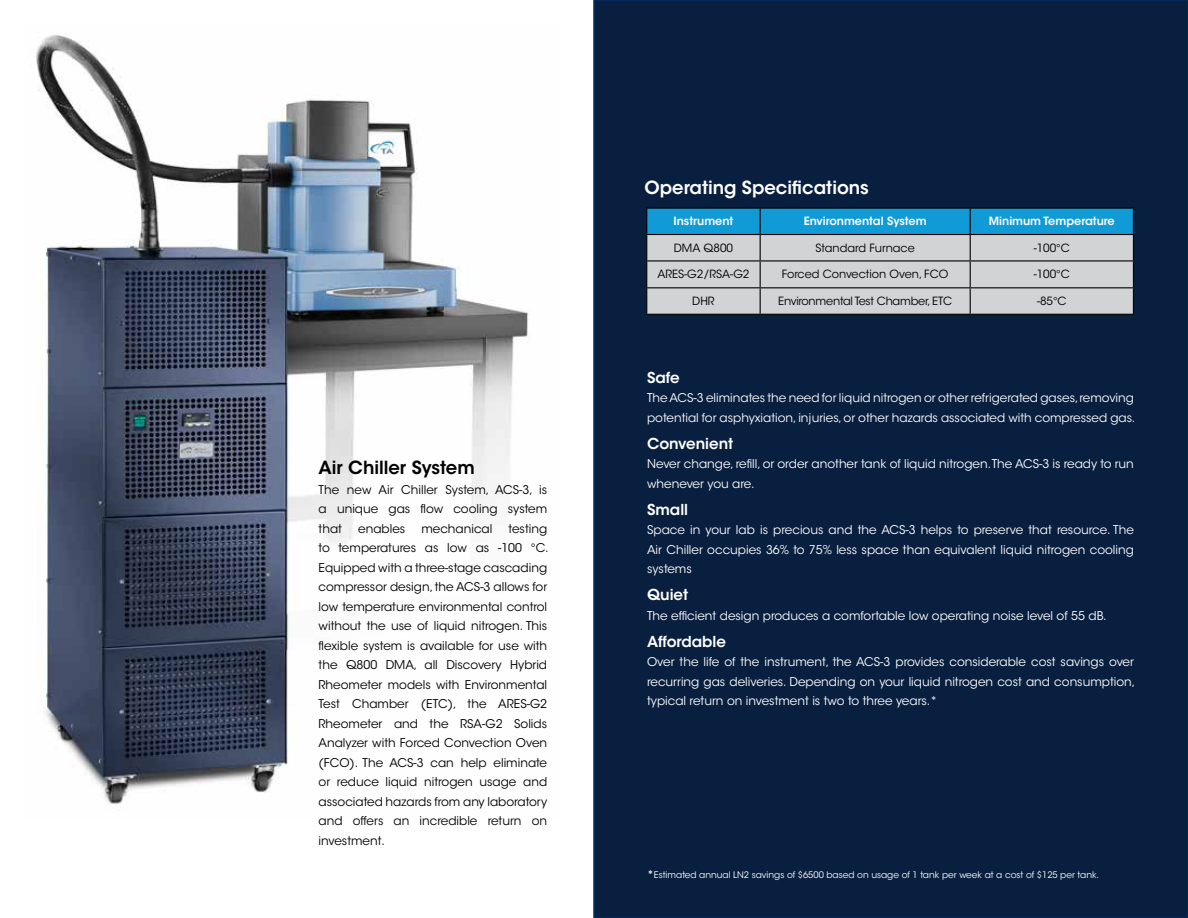
<style>
.page{position:relative;width:1188px;height:918px;background:#fff}
.page>*{position:absolute;margin:0;border:0;box-sizing:border-box;transform-origin:0 0}
.t1{font:600 18px "ITC Avant Garde Std";color:#fff}
.t2{font:600 18px "ITC Avant Garde Std";color:#000}
.t3{font:600 15px "ITC Avant Garde Std";color:#fff}
.t4{font:12px/19.5px "ITC Avant Garde Std";color:#fff}
.t5{font:12px/19.5px "ITC Avant Garde Std";color:#000;text-align:justify}
.t6{font:11.25px "ITC Avant Garde Std";color:#000}
.t7{font:600 11.25px "ITC Avant Garde Std";color:#fff}
.t8{font:11.25px "ITC Avant Garde Std";letter-spacing:-.02em;color:#000}
.t9{font:9px "ITC Avant Garde Std";color:#fff}
.s1{font-weight:600;font-size:10.5px}
</style>
<div class="page">
<img style="left:36px;top:33px;width:493px;height:772px">
<div style="left:594px;top:0;width:594px;height:918px;background:#091f3f"></div>
<svg style="left:646px;top:208px;width:488px;height:106px"></svg>
<hr style="left:646px;top:314px;width:114px;height:1px;background:#000">
<hr style="left:760px;top:314px;width:210px;height:1px;background:#000">
<hr style="left:970px;top:314px;width:164px;height:1px;background:#000">
<h1 class="t2" style="left:319px;top:456px;width:158px">Air Chiller System</h1>
<p class="t5" style="left:319px;top:480px;width:230px">The new Air Chiller System, ACS-3, is a unique gas flow cooling system that</p>
<p class="t5" style="left:319px;top:519px;width:232px;text-indent:190px">testing to temperatures as low as -100 °C.<br>Equipped with a three-stage cascading compressor design, the ACS-3 allows for low temperature environmental control without the use of liquid nitrogen. This flexible system is available for use with the Q800 DMA, all Discovery Hybrid Rheometer models with Environmental Test Chamber (ETC), the ARES-G2<br>Rheometer and the RSA-G2 Solids Analyzer with Forced Convection Oven (FCO). The ACS-3 can help eliminate or reduce liquid nitrogen usage and associated hazards from any laboratory and offers an incredible return on investment.</p>
<p class="t5" style="left:358px;top:519px;width:49px">enables</p>
<p class="t5" style="left:421px;top:519px;width:73px">mechanical</p>
<h1 class="t1" style="left:644px;top:176px;width:226px">Operating Specifications</h1>
<p class="t7" style="left:674px;top:214px;width:61px">Instrument</p>
<p class="t7" style="left:804px;top:214px;width:124px">Environmental System</p>
<p class="t7" style="left:989px;top:214px;width:127px">Minimum Temperature</p>
<p class="t6" style="left:674px;top:241px;width:61px">DMA Q800</p>
<p class="t6" style="left:815px;top:241px;width:101px">Standard Furnace</p>
<p class="t6" style="left:1034px;top:241px;width:38px">-100°C</p>
<p class="t6" style="left:657px;top:267px;width:94px">ARES-G2/RSA-G2</p>
<p class="t6" style="left:782px;top:267px;width:168px">Forced Convection Oven, FCO</p>
<p class="t6" style="left:1034px;top:267px;width:38px">-100°C</p>
<p class="t6" style="left:692px;top:294px;width:24px">DHR</p>
<p class="t8" style="left:778px;top:294px;width:175px">Environmental Test Chamber, ETC</p>
<p class="t6" style="left:1037px;top:294px;width:31px">-85°C</p>
<p class="t3" style="left:647px;top:368px;width:34px">Safe</p>
<p class="t4" style="left:647px;top:388px;width:490px">The ACS-3 eliminates the need for liquid nitrogen or other refrigerated gases, removing potential for asphyxiation, injuries, or other hazards associated with compressed gas.</p>
<p class="t3" style="left:647px;top:434px;width:88px">Convenient</p>
<p class="t4" style="left:647px;top:454px;width:488px">Never change, refill, or order another tank of liquid nitrogen.The ACS-3 is ready to run whenever you are.</p>
<p class="t3" style="left:647px;top:500px;width:43px">Small</p>
<p class="t4" style="left:647px;top:520px;width:488px;text-align:justify">Space in your lab is precious and the ACS-3 helps to preserve that resource. The Air Chiller occupies 36% to 75% less space than equivalent liquid nitrogen cooling systems</p>
<p class="t3" style="left:647px;top:585px;width:43px">Quiet</p>
<p class="t4" style="left:647px;top:606px;width:461px">The efficient design produces a comfortable low operating noise level of 55 dB.</p>
<p class="t3" style="left:647px;top:632px;width:81px">Affordable</p>
<p class="t4" style="left:647px;top:652px;width:490px;text-align:justify">Over the life of the instrument, the ACS-3 provides considerable cost savings over recurring gas deliveries. Depending on your liquid nitrogen cost and consumption, typical return on investment is two to three years.*</p>
<p class="t9" style="left:647px;top:870px;width:454px"><span class="s1">*</span>Estimated annual LN2 savings of $6500 based on usage of 1 tank per week at a cost of $125 per tank.</p>
</div>
